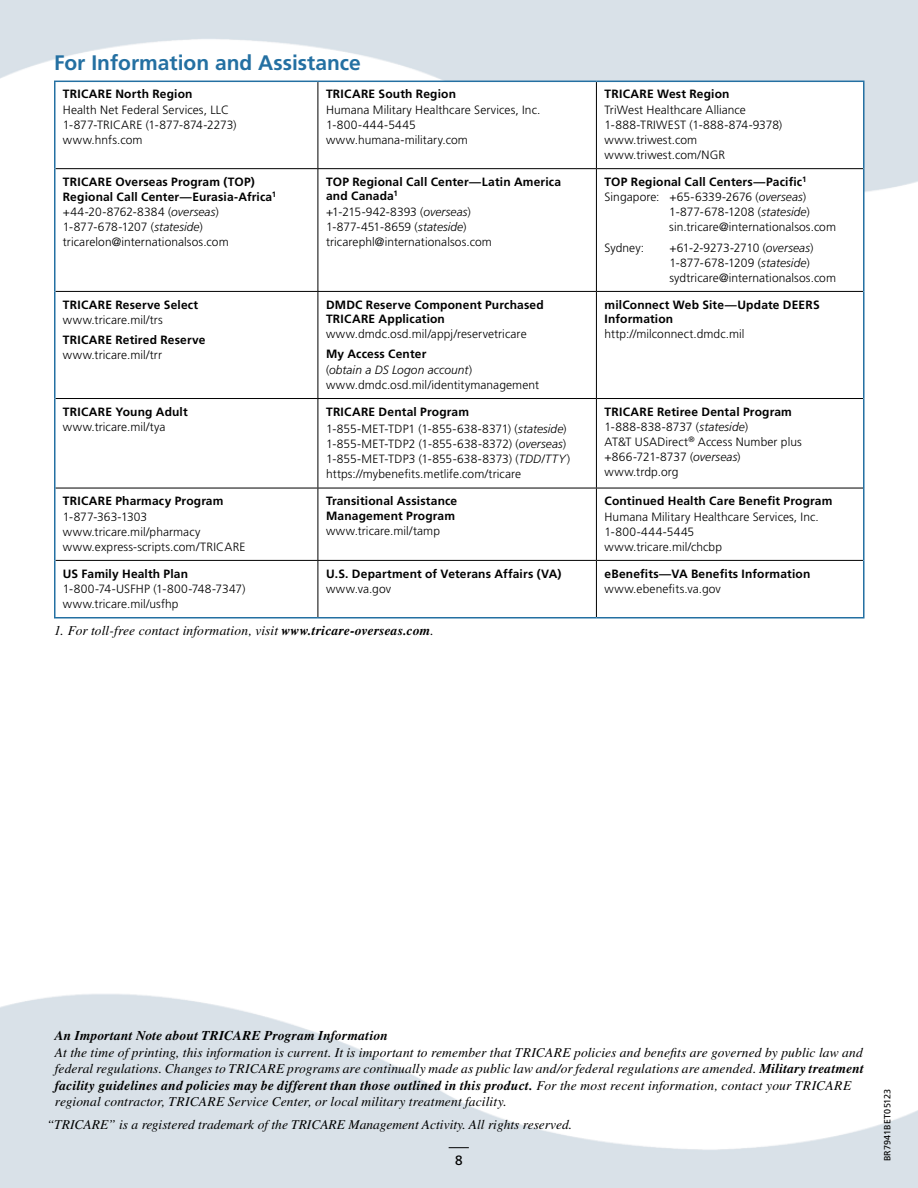
<style>
.page{position:relative;width:918px;height:1188px;background:#fff}
.page>*{position:absolute;margin:0;border:0;box-sizing:border-box;transform-origin:0 0}
.Subhead{font:700 21px "Frutiger LT";color:#2470a2}
.Notes{font:italic 13.5px/16.5px "Times";letter-spacing:.005em;color:#000}
.Footnote__Symbol{font:italic 13.5px "Times";letter-spacing:.005em;color:#000}
.Body_Text{font:italic 700 13.5px "Times";letter-spacing:.015em;color:#000}
.t1{font:13.5px "Frutiger LT";color:#000}
.InfoAssist_text{font:300 12px/15px "Frutiger LT";letter-spacing:.005em;color:#000}
.InfoAssist_Bold{font:700 12px/14.4px "Frutiger LT";letter-spacing:.015em;color:#000}
.t2{font:9px "Frutiger LT";letter-spacing:.02em;color:#000}
.s1{font-style:italic}
.s2{font-weight:700}
</style>
<div class="page">
<svg style="left:449px;top:1147px;width:20px;height:1px"></svg>
<svg style="left:56px;top:82px;width:807px;height:535px"></svg>
<hr style="left:318px;top:82px;width:1px;height:86px;background:#000">
<hr style="left:596px;top:82px;width:1px;height:86px;background:#000">
<hr style="left:56px;top:168px;width:262px;height:1px;background:#000">
<hr style="left:318px;top:168px;width:278px;height:1px;background:#000">
<hr style="left:318px;top:169px;width:1px;height:122px;background:#000">
<hr style="left:596px;top:168px;width:267px;height:1px;background:#000">
<hr style="left:596px;top:169px;width:1px;height:122px;background:#000">
<hr style="left:56px;top:291px;width:262px;height:1px;background:#000">
<hr style="left:318px;top:291px;width:278px;height:1px;background:#000">
<hr style="left:318px;top:292px;width:1px;height:106px;background:#000">
<hr style="left:596px;top:291px;width:267px;height:1px;background:#000">
<hr style="left:596px;top:292px;width:1px;height:106px;background:#000">
<hr style="left:56px;top:398px;width:262px;height:1px;background:#000">
<hr style="left:318px;top:398px;width:278px;height:1px;background:#000">
<hr style="left:318px;top:399px;width:1px;height:89px;background:#000">
<hr style="left:596px;top:398px;width:267px;height:1px;background:#000">
<hr style="left:596px;top:399px;width:1px;height:89px;background:#000">
<hr style="left:56px;top:488px;width:262px;height:1px;background:#000">
<hr style="left:318px;top:488px;width:278px;height:1px;background:#000">
<hr style="left:318px;top:488px;width:1px;height:72px;background:#000">
<hr style="left:596px;top:488px;width:267px;height:1px;background:#000">
<hr style="left:596px;top:488px;width:1px;height:72px;background:#000">
<hr style="left:56px;top:560px;width:262px;height:1px;background:#000">
<hr style="left:318px;top:560px;width:278px;height:1px;background:#000">
<hr style="left:318px;top:561px;width:1px;height:56px;background:#000">
<hr style="left:596px;top:560px;width:267px;height:1px;background:#000">
<hr style="left:596px;top:561px;width:1px;height:56px;background:#000">
<hr style="left:54px;top:82px;width:2px;height:87px;background:#2470a2">
<hr style="left:54px;top:81px;width:264px;height:1px;background:#2470a2">
<hr style="left:318px;top:81px;width:278px;height:1px;background:#2470a2">
<hr style="left:596px;top:81px;width:269px;height:1px;background:#2470a2">
<hr style="left:863px;top:82px;width:2px;height:87px;background:#2470a2">
<hr style="left:54px;top:169px;width:2px;height:122px;background:#2470a2">
<hr style="left:863px;top:169px;width:2px;height:122px;background:#2470a2">
<hr style="left:54px;top:291px;width:2px;height:108px;background:#2470a2">
<hr style="left:863px;top:291px;width:2px;height:108px;background:#2470a2">
<hr style="left:54px;top:399px;width:2px;height:89px;background:#2470a2">
<hr style="left:863px;top:399px;width:2px;height:89px;background:#2470a2">
<hr style="left:54px;top:488px;width:2px;height:72px;background:#2470a2">
<hr style="left:863px;top:488px;width:2px;height:72px;background:#2470a2">
<hr style="left:54px;top:560px;width:2px;height:57px;background:#2470a2">
<hr style="left:54px;top:617px;width:264px;height:2px;background:#2470a2">
<hr style="left:318px;top:617px;width:278px;height:2px;background:#2470a2">
<hr style="left:863px;top:560px;width:2px;height:57px;background:#2470a2">
<hr style="left:596px;top:617px;width:269px;height:2px;background:#2470a2">
<h1 class="Subhead" style="left:54px;top:50px;width:308px">For Information and Assistance</h1>
<h3 class="InfoAssist_Bold" style="left:63px;top:87px;width:131px">TRICARE North Region</h3>
<p class="InfoAssist_text" style="left:63px;top:102px;width:175px">Health Net Federal Services, LLC<br>1-877-TRICARE (1-877-874-2273) www.hnfs.com</p>
<h3 class="InfoAssist_Bold" style="left:326px;top:87px;width:132px">TRICARE South Region</h3>
<p class="InfoAssist_text" style="left:326px;top:102px;width:216px">Humana Military Healthcare Services, Inc.<br>1-800-444-5445 www.humana-military.com</p>
<h3 class="InfoAssist_Bold" style="left:63px;top:174px;width:194px">TRICARE Overseas Program (TOP)</h3>
<h3 class="InfoAssist_Bold" style="left:63px;top:189px;width:215px">Regional Call Center—Eurasia-Africa<sup>1</sup></h3>
<p class="InfoAssist_text" style="left:63px;top:205px;width:167px">+44-20-8762-8384 (<span class="s1">overseas</span>)<br>1-877-678-1207 (<span class="s1">stateside</span>) tricarelon@internationalsos.com</p>
<h3 class="InfoAssist_Bold" style="left:63px;top:297px;width:137px">TRICARE Reserve Select</h3>
<p class="InfoAssist_text" style="left:63px;top:313px;width:102px">www.tricare.mil/trs</p>
<h3 class="InfoAssist_Bold" style="left:63px;top:333px;width:144px">TRICARE Retired Reserve</h3>
<p class="InfoAssist_text" style="left:63px;top:348px;width:101px">www.tricare.mil/trr</p>
<h3 class="InfoAssist_Bold" style="left:63px;top:404px;width:126px">TRICARE Young Adult</h3>
<p class="InfoAssist_text" style="left:63px;top:420px;width:104px">www.tricare.mil/tya</p>
<h3 class="InfoAssist_Bold" style="left:63px;top:494px;width:162px">TRICARE Pharmacy Program</h3>
<p class="InfoAssist_text" style="left:63px;top:509px;width:184px">1-877-363-1303 www.tricare.mil/pharmacy www.express-scripts.com/TRICARE</p>
<h3 class="InfoAssist_Bold" style="left:63px;top:566px;width:127px">US Family Health Plan</h3>
<p class="InfoAssist_text" style="left:63px;top:582px;width:184px">1-800-74-USFHP (1-800-748-7347) www.tricare.mil/usfhp</p>
<h3 class="InfoAssist_Bold" style="left:326px;top:174px;width:237px">TOP Regional Call Center—Latin America and Canada<sup>1</sup></h3>
<p class="InfoAssist_text" style="left:326px;top:204px;width:167px">+1-215-942-8393 (<span class="s1">overseas</span>)<br>1-877-451-8659 (<span class="s1">stateside</span>) tricarephl@internationalsos.com</p>
<h3 class="InfoAssist_Bold" style="left:326px;top:297px;width:219px">DMDC Reserve Component Purchased<br>TRICARE Application</h3>
<p class="InfoAssist_text" style="left:326px;top:327px;width:202px">www.dmdc.osd.mil/appj/reservetricare</p>
<h3 class="InfoAssist_Bold" style="left:326px;top:347px;width:102px">My Access Center</h3>
<p class="InfoAssist_text" style="left:326px;top:362px;width:215px">(<span class="s1">obtain a DS Logon account</span>) www.dmdc.osd.mil/identitymanagement</p>
<h3 class="InfoAssist_Bold" style="left:326px;top:404px;width:145px">TRICARE Dental Program</h3>
<p class="InfoAssist_text" style="left:326px;top:422px;width:246px">1-855-MET-TDP1 (1-855-638-8371) (<span class="s1">stateside</span>)<br>1-855-MET-TDP2 (1-855-638-8372) (<span class="s1">overseas</span>)<br>1-855-MET-TDP3 (1-855-638-8373) (<span class="s1">TDD/TTY</span>) https://mybenefits.metlife.com/tricare</p>
<h3 class="InfoAssist_Bold" style="left:326px;top:494px;width:133px">Transitional Assistance<br>Management Program</h3>
<p class="InfoAssist_text" style="left:326px;top:524px;width:116px">www.tricare.mil/tamp</p>
<h3 class="InfoAssist_Bold" style="left:326px;top:566px;width:237px">U.S. Department of Veterans Affairs (VA)</h3>
<p class="InfoAssist_text" style="left:326px;top:582px;width:67px">www.va.gov</p>
<p class="Footnote__Symbol" style="left:54px;top:623px;width:382px">1. For toll-free contact information, visit <span class="s2">www.tricare-overseas.com</span>.</p>
<h3 class="InfoAssist_Bold" style="left:605px;top:87px;width:127px">TRICARE West Region</h3>
<p class="InfoAssist_text" style="left:605px;top:102px;width:179px">TriWest Healthcare Alliance<br>1-888-TRIWEST (1-888-874-9378) www.triwest.com www.triwest.com/NGR</p>
<h3 class="InfoAssist_Bold" style="left:605px;top:174px;width:204px">TOP Regional Call Centers—Pacific<sup>1</sup></h3>
<p class="InfoAssist_text" style="left:669px;top:190px;width:168px;text-indent:-65px">Singapore: +65-6339-2676 (<span class="s1">overseas</span>)<br>1-877-678-1208 (<span class="s1">stateside</span>) sin.tricare@internationalsos.com</p>
<p class="InfoAssist_text" style="left:605px;top:240px;width:41px">Sydney:</p>
<p class="InfoAssist_text" style="left:669px;top:240px;width:168px">+61-2-9273-2710 (<span class="s1">overseas</span>)<br>1-877-678-1209 (<span class="s1">stateside</span>) sydtricare@internationalsos.com</p>
<h3 class="InfoAssist_Bold" style="left:605px;top:297px;width:217px">milConnect Web Site—Update DEERS<br>Information</h3>
<p class="InfoAssist_text" style="left:605px;top:327px;width:141px">http://milconnect.dmdc.mil</p>
<h3 class="InfoAssist_Bold" style="left:605px;top:404px;width:189px">TRICARE Retiree Dental Program</h3>
<p class="InfoAssist_text" style="left:605px;top:420px;width:199px">1-888-838-8737 (<span class="s1">stateside</span>)<br>AT&amp;T USADirect<sup>®</sup> Access Number plus +866-721-8737 (<span class="s1">overseas</span>) www.trdp.org</p>
<h3 class="InfoAssist_Bold" style="left:605px;top:494px;width:229px">Continued Health Care Benefit Program</h3>
<p class="InfoAssist_text" style="left:605px;top:509px;width:216px">Humana Military Healthcare Services, Inc.<br>1-800-444-5445<br>www.tricare.mil/chcbp</p>
<h3 class="InfoAssist_Bold" style="left:605px;top:566px;width:207px">eBenefits—VA Benefits Information</h3>
<p class="InfoAssist_text" style="left:605px;top:582px;width:118px">www.ebenefits.va.gov</p>
<p class="Body_Text" style="left:55px;top:1028px;width:335px">An Important Note about TRICARE Program Information</p>
<p class="Notes" style="left:55px;top:1044px;width:811px">At the time of printing, this information is current. It is important to remember that TRICARE policies and benefits are governed by public law and federal regulations. Changes to TRICARE programs are continually made as public law and/or federal regulations are amended. <span class="s2">Military treatment facility guidelines and policies may be different than those outlined in this product.</span> For the most recent information, contact your TRICARE regional contractor, TRICARE Service Center, or local military treatment facility.</p>
<p class="Notes" style="left:47px;top:1117px;width:527px">“TRICARE” is a registered trademark of the TRICARE Management Activity. All rights reserved.</p>
<p class="t1" style="left:455px;top:1152px;width:9px">8</p>
<p class="t2" style="left:882px;top:1161px;width:74px;rotate:-90deg">BR7941BET05123</p>
</div>
